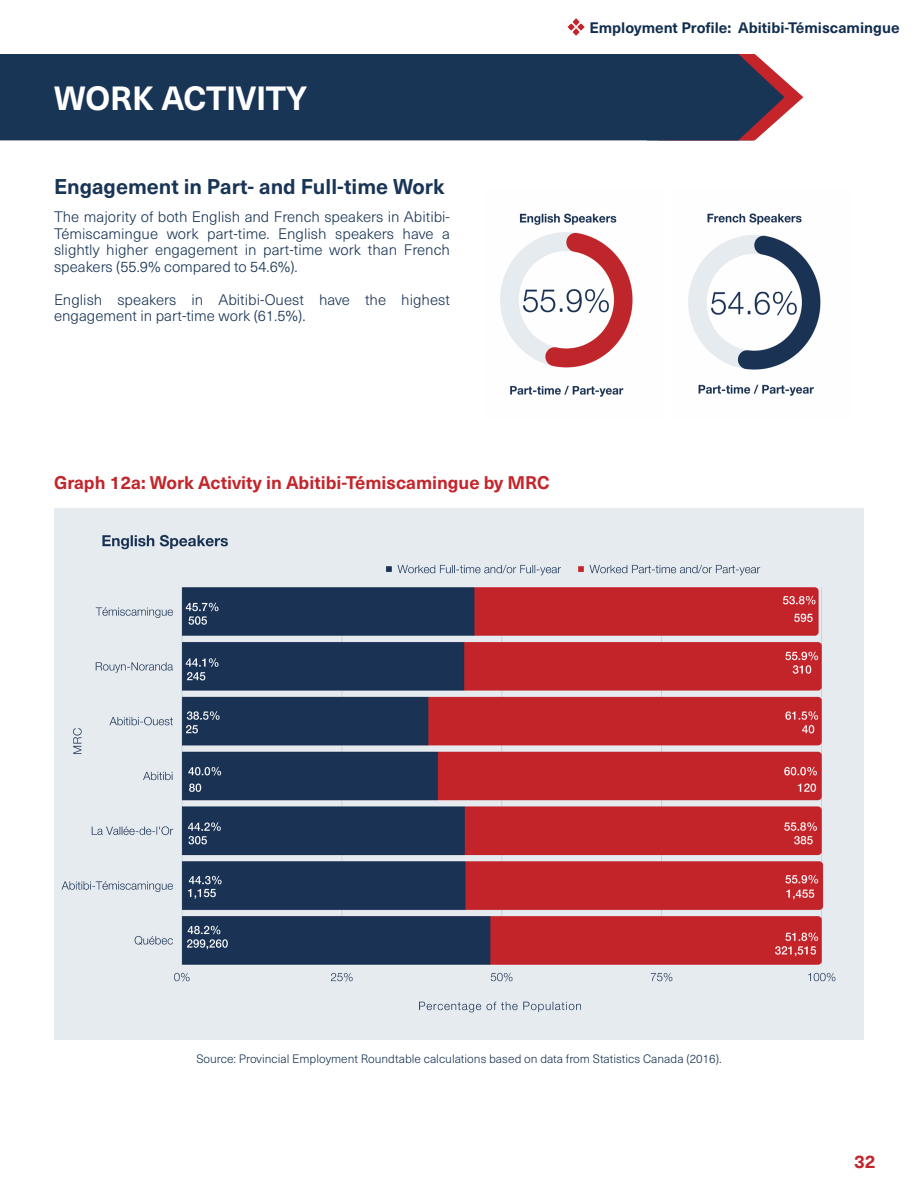
<style>
.page{position:relative;width:918px;height:1188px;background:#fff}
.page>*{position:absolute;margin:0;border:0;box-sizing:border-box;transform-origin:0 0}
.t1{font:700 33px "Neue Haas Unica W1 G";letter-spacing:-.01em;color:#fff}
.t2{font:700 21px "Neue Haas Unica W1 G";color:#193555}
.t3{font:700 18px "Neue Haas Unica W1 G";color:#c4242a}
.t4{font:300 15px/16.5px "Neue Haas Unica W1 G";color:#193555;text-align:justify}
.t5{font:700 15px "Neue Haas Unica W1 G";color:#122e4f}
.t6{font:300 12px "Neue Haas Unica W1 G";color:#193555}
</style>
<div class="page">
<div style="left:0;top:54px;width:754px;height:86px;background:#193555"></div>
<svg style="left:600px;top:54px;width:204px;height:87px"></svg>
<svg style="left:568px;top:18px;width:17px;height:18px"></svg>
<img style="left:500px;top:213px;width:133px;height:184px">
<img style="left:688px;top:213px;width:133px;height:183px">
<img style="left:54px;top:508px;width:810px;height:532px">
<p class="t1" style="left:54px;top:73px;width:255px">WORK ACTIVITY</p>
<p class="t2" style="left:54px;top:171px;width:392px">Engagement in Part- and Full-time Work</p>
<p class="t4" style="left:54px;top:208px;width:398px">The majority of both English and French speakers in Abitibi-Témiscamingue work part-time. English speakers have a slightly higher engagement in part-time work than French speakers (55.9% compared to 54.6%).</p>
<p class="t4" style="left:54px;top:290px;width:398px">English speakers in Abitibi-Ouest have the highest engagement in part-time work (61.5%).</p>
<p class="t5" style="left:589px;top:16px;width:312px">Employment Profile: Abitibi-Témiscamingue</p>
<p class="t3" style="left:54px;top:469px;width:497px">Graph 12a: Work Activity in Abitibi-Témiscamingue by MRC</p>
<p class="t6" style="left:196px;top:1050px;width:527px">Source: Provincial Employment Roundtable calculations based on data from Statistics Canada (2016).</p>
<p class="t3" style="left:854px;top:1148px;width:23px">32</p>
</div>
